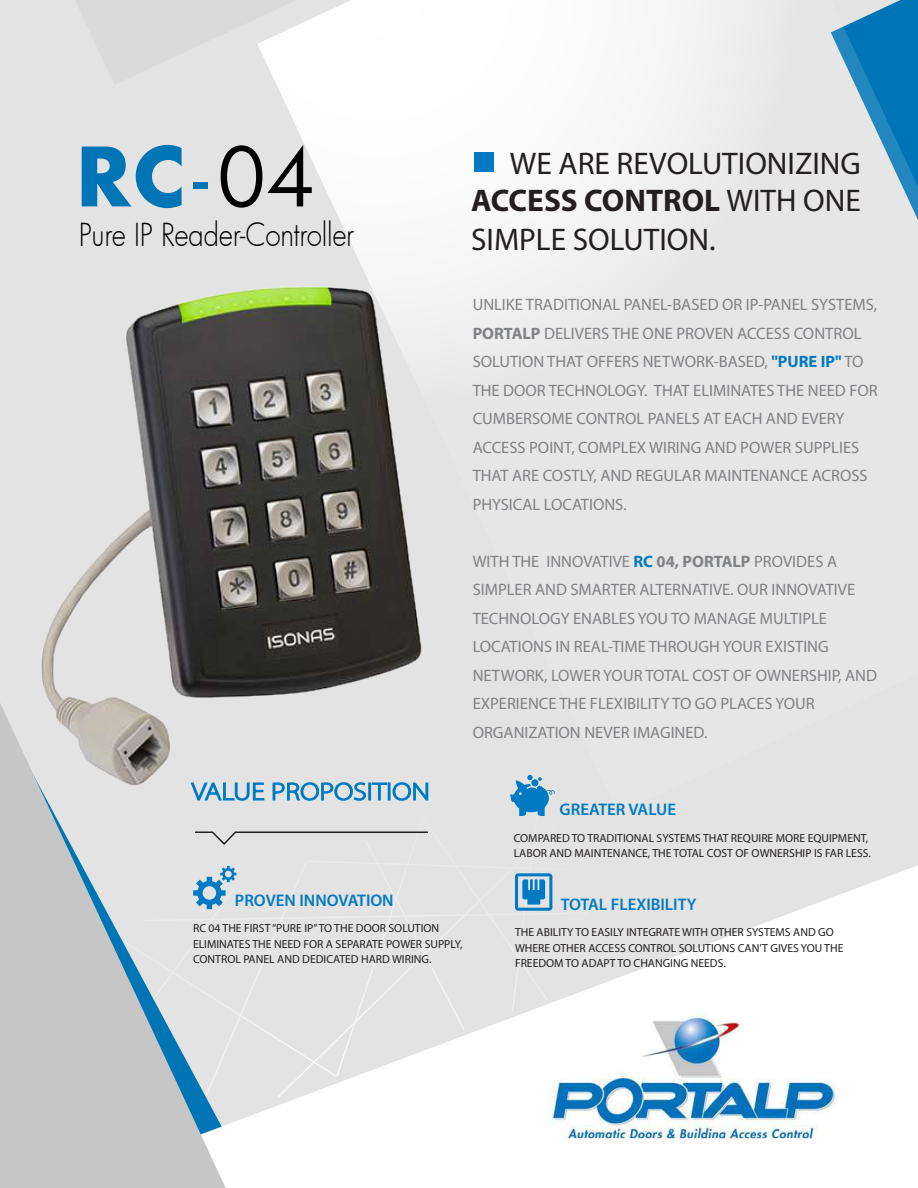
<style>
.page{position:relative;width:918px;height:1188px;background:#e3e3e3}
.page>*{position:absolute;margin:0;border:0;box-sizing:border-box;transform-origin:0 0}
.t1{font:700 79.5px "Futura";color:#0075b6}
.t2{font:31.35px/38.2px "Myriad Pro";color:#231f20;text-align:justify}
.t3{font:300 31.05px "Futura";letter-spacing:-.01em;color:#000;scale:.9 1}
.t4{font:600 16.8px "Myriad Pro";color:#007ac2}
.t5{font:16.5px/28.5px "Myriad Pro";color:#808184}
.t6{font:11.7px/15.6px "Myriad Pro";color:#231f20}
.s1{font-weight:500;font-stretch:condensed}
.s2{font-weight:400;color:#000}
.s3{font-weight:700}
.s4{font-weight:700;color:#007ac2}
</style>
<div class="page">
<svg style="left:226px;top:865px;width:692px;height:323px;fill:#fff"></svg>
<svg style="left:0;top:817px;width:226px;height:371px;background:#c5c7c8"></svg>
<svg style="left:277px;top:0;width:641px;height:263px"></svg>
<svg style="left:258px;top:0;width:39px;height:85px"></svg>
<img style="left:535px;top:1010px;width:319px;height:128px">
<svg style="left:121px;top:817px;width:469px;height:312px"></svg>
<img style="left:0;top:231px;width:620px;height:586px">
<div style="left:474px;top:153px;width:20px;height:19px;background:#007ac2"></div>
<h1 class="t1" style="left:75px;top:119px;width:241px">RC<span class="s1">-</span><span class="s2">04</span></h1>
<h3 class="t3" style="left:79px;top:214px;width:307px">Pure IP Reader-Controller</h3>
<h2 class="t2" style="left:471px;top:144px;width:391px;text-indent:39px">WE ARE REVOLUTIONIZING <span class="s3">ACCESS CONTROL</span> WITH ONE SIMPLE SOLUTION.</h2>
<p class="t5" style="left:473px;top:290px;width:407px">UNLIKE TRADITIONAL PANEL-BASED OR IP-PANEL SYSTEMS, <span class="s3">PORTALP</span> DELIVERS THE ONE PROVEN ACCESS CONTROL SOLUTION THAT OFFERS NETWORK-BASED, <span class="s4">"PURE IP"</span> TO THE DOOR TECHNOLOGY. THAT ELIMINATES THE NEED FOR CUMBERSOME CONTROL PANELS AT EACH AND EVERY ACCESS POINT, COMPLEX WIRING AND POWER SUPPLIES THAT ARE COSTLY, AND REGULAR MAINTENANCE ACROSS PHYSICAL LOCATIONS.</p>
<p class="t5" style="left:473px;top:547px;width:406px">WITH THE INNOVATIVE <span class="s4">RC</span> <span class="s3">04, PORTALP</span> PROVIDES A SIMPLER AND SMARTER ALTERNATIVE. OUR INNOVATIVE TECHNOLOGY ENABLES YOU TO MANAGE MULTIPLE LOCATIONS IN REAL-TIME THROUGH YOUR EXISTING NETWORK, LOWER YOUR TOTAL COST OF OWNERSHIP, AND EXPERIENCE THE FLEXIBILITY TO GO PLACES YOUR ORGANIZATION NEVER IMAGINED.</p>
<p class="t4" style="left:235px;top:889px;width:160px">PROVEN INNOVATION</p>
<p class="t6" style="left:193px;top:920px;width:271px">RC 04 THE FIRST “PURE IP” TO THE DOOR SOLUTION<br>ELIMINATES THE NEED FOR A SEPARATE POWER SUPPLY,<br>CONTROL PANEL AND DEDICATED HARD WIRING.</p>
<p class="t4" style="left:560px;top:799px;width:118px">GREATER VALUE</p>
<p class="t6" style="left:514px;top:830px;width:359px">COMPARED TO TRADITIONAL SYSTEMS THAT REQUIRE MORE EQUIPMENT,<br>LABOR AND MAINTENANCE, THE TOTAL COST OF OWNERSHIP IS FAR LESS.</p>
<p class="t4" style="left:561px;top:893px;width:137px">TOTAL FLEXIBILITY</p>
<p class="t6" style="left:515px;top:924px;width:330px">THE ABILITY TO EASILY INTEGRATE WITH OTHER SYSTEMS AND GO<br>WHERE OTHER ACCESS CONTROL SOLUTIONS CAN’T GIVES YOU THE<br>FREEDOM TO ADAPT TO CHANGING NEEDS.</p>
</div>
